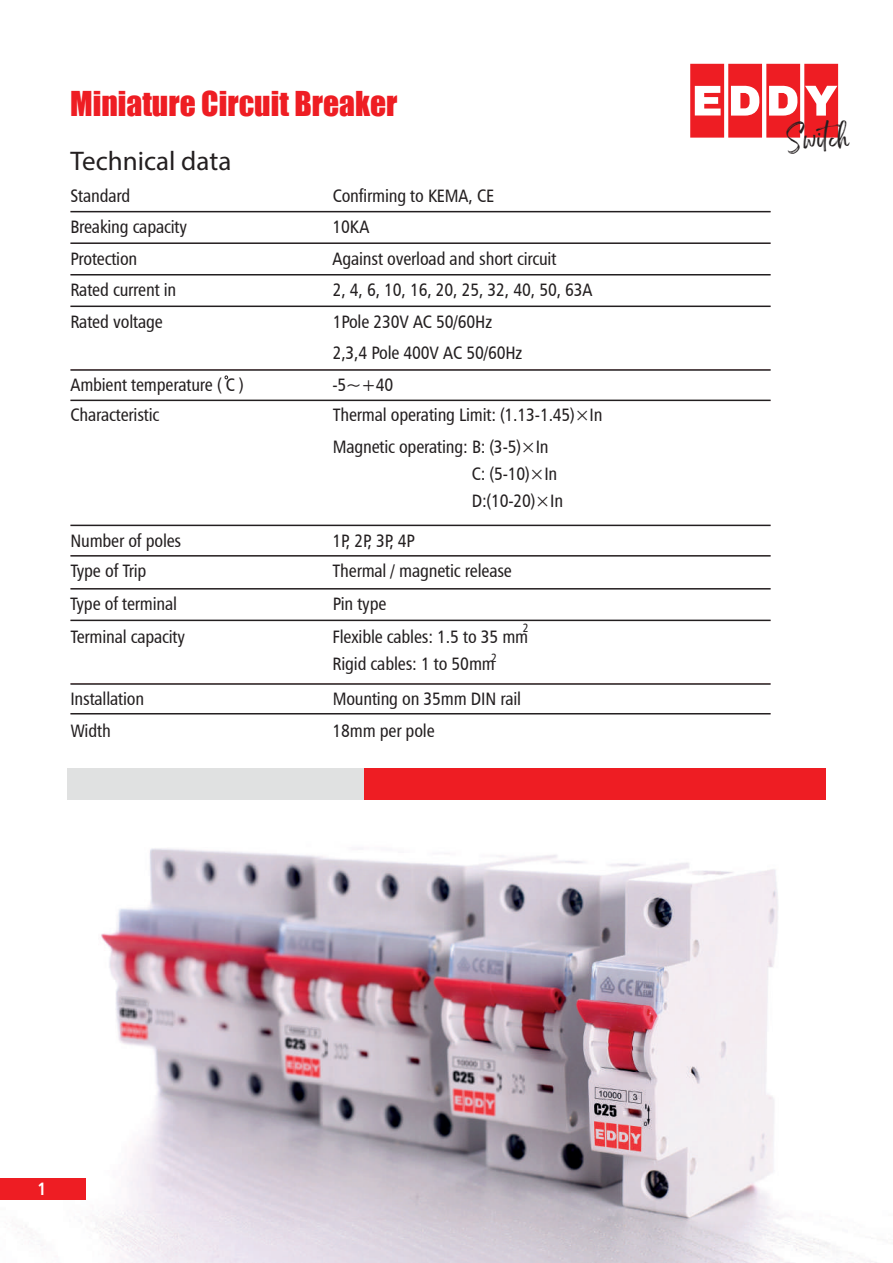
<style>
.page{position:relative;width:893px;height:1263px;background:#fff}
.page>*{position:absolute;margin:0;border:0;box-sizing:border-box;transform-origin:0 0}
.t1{font:31.5px "Impact";color:#ee1d23}
.t2{font:27px "Myriad Pro";color:#231f20}
.t3{font:20.7px "Brightwall Personal Use";letter-spacing:.035em;color:#231f20}
.t4{font:18px/31.5px "Humanist 777 BT Roman Condensed B";letter-spacing:-.01em;color:#231f20}
.t5{font:18px "Humanist 777 BT Bold Condensed B";color:#fff}
.t6{font:12px "Humanist 777 BT Roman Condensed B";color:#231f20}
</style>
<div class="page">
<img style="left:0;top:848px;width:877px;height:415px">
<hr style="left:70px;top:211px;width:701px;height:1px;background:#231f20">
<hr style="left:70px;top:242px;width:701px;height:2px;background:#231f20">
<hr style="left:70px;top:274px;width:701px;height:1px;background:#231f20">
<hr style="left:70px;top:306px;width:701px;height:1px;background:#231f20">
<hr style="left:70px;top:369px;width:701px;height:2px;background:#231f20">
<hr style="left:70px;top:400px;width:701px;height:1px;background:#231f20">
<hr style="left:70px;top:525px;width:701px;height:1px;background:#231f20">
<hr style="left:70px;top:555px;width:701px;height:2px;background:#231f20">
<hr style="left:70px;top:588px;width:701px;height:1px;background:#231f20">
<hr style="left:70px;top:620px;width:701px;height:1px;background:#231f20">
<hr style="left:70px;top:683px;width:701px;height:2px;background:#231f20">
<hr style="left:70px;top:713px;width:701px;height:1px;background:#231f20">
<div style="left:67px;top:768px;width:297px;height:32px;background:#e0e1e1"></div>
<div style="left:364px;top:768px;width:462px;height:32px;background:#ee1d23"></div>
<svg style="left:690px;top:64px;width:148px;height:74px"></svg>
<div style="left:0;top:1178px;width:85px;height:21px;background:#ee1d23"></div>
<h1 class="t1" style="left:70px;top:79px;width:329px">Miniature Circuit Breaker</h1>
<h2 class="t2" style="left:71px;top:145px;width:162px">Technical data</h2>
<p class="t4" style="left:70px;top:180px;width:118px">Standard<br>Breaking capacity<br>Protection<br>Rated current in<br>Rated voltage</p>
<p class="t4" style="left:333px;top:180px;width:261px">Confirming to KEMA, CE<br>10KA<br>Against overload and short circuit<br>2, 4, 6, 10, 16, 20, 25, 32, 40, 50, 63A<br>1Pole 230V AC 50/60Hz<br>2,3,4 Pole 400V AC 50/60Hz</p>
<p class="t4" style="left:70px;top:369px;width:175px;line-height:30.3px">Ambient temperature ( C )<br>Characteristic</p>
<p class="t4" style="left:333px;top:369px;width:62px">-5~+40</p>
<p class="t4" style="left:333px;top:399px;width:271px">Thermal operating Limit: (1.13-1.45)×In<br>Magnetic operating: B: (3-5)×In</p>
<p class="t4" style="left:472px;top:460px;width:93px;line-height:27px">C: (5-10)×In<br>D:(10-20)×In</p>
<p class="t4" style="left:70px;top:525px;width:112px">Number of poles</p>
<p class="t4" style="left:333px;top:526px;width:181px;line-height:30px">1P, 2P, 3P, 4P<br>Thermal / magnetic release</p>
<p class="t4" style="left:333px;top:588px;width:55px">Pin type</p>
<p class="t4" style="left:70px;top:554px;width:116px;line-height:32.8px">Type of Trip<br>Type of terminal<br>Terminal capacity</p>
<p class="t6" style="left:523px;top:620px;width:7px">2</p>
<p class="t4" style="left:333px;top:623px;width:197px;line-height:27px">Flexible cables: 1.5 to 35 mm<br>Rigid cables: 1 to 50mm</p>
<p class="t6" style="left:491px;top:650px;width:7px">2</p>
<p class="t4" style="left:70px;top:683px;width:75px">Installation<br>Width</p>
<p class="t4" style="left:333px;top:683px;width:190px">Mounting on 35mm DIN rail<br>18mm per pole</p>
<p class="t5" style="left:37px;top:1177px;width:11px">1</p>
<p class="t3" style="left:786px;top:132px;width:64px">Switch</p>
</div>
